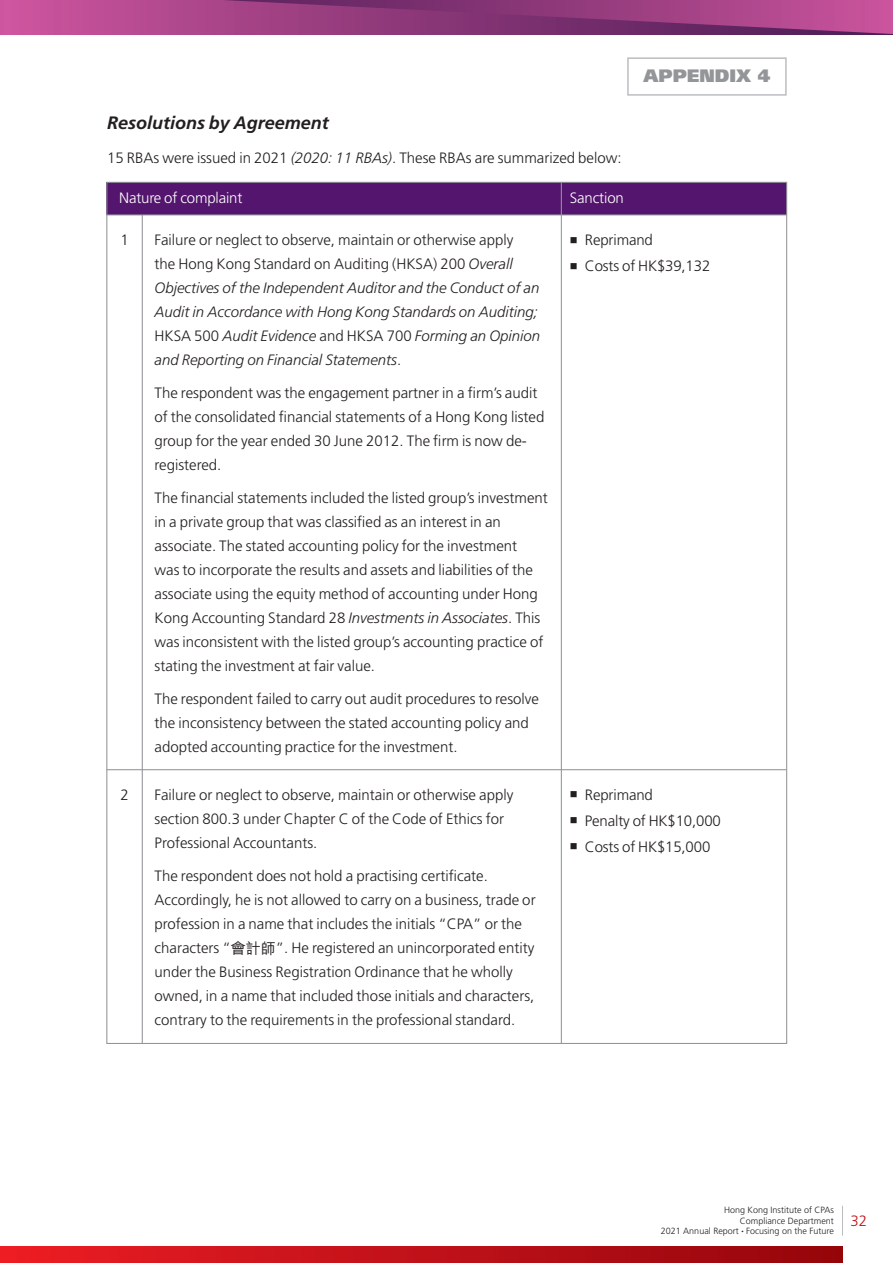
<style>
.page{position:relative;width:893px;height:1263px;background:#fff}
.page>*{position:absolute;margin:0;border:0;box-sizing:border-box;transform-origin:0 0}
.t1{font:italic 700 18px "Frutiger";color:#231f20}
.t2{font:900 18px "Frutiger";color:#939598}
.t3{font:300 15px/24px "Frutiger";color:#231f20}
.t4{font:italic 300 15px/24px "Frutiger";color:#231f20}
.t5{font:300 15px "Frutiger";letter-spacing:-.01em;color:#fff}
.t6{font:300 15px "Frutiger";color:#be1119}
.t7{font:300 9px/10.5px "Frutiger";color:#231f20;text-align:right}
.s1{font-style:italic}
.s2{font-style:normal}
.s3{font-family:"M Hei Medium HKSCS";font-weight:400}
</style>
<div class="page">
<div style="left:0;top:0;width:893px;height:34px;background:#ab468a"></div>
<svg style="left:225px;top:0;width:668px;height:34px"></svg>
<svg style="left:0;top:0;width:193px;height:35px"></svg>
<div style="left:0;top:1246px;width:842px;height:17px;background:linear-gradient(to right,#ec1d25,#94050c)"></div>
<div style="left:627px;top:57px;width:160px;height:39px;border:2px solid #bcbdc0"></div>
<svg style="left:842px;top:1206px;width:1px;height:29px"></svg>
<div style="left:107px;top:182px;width:680px;height:33px;background:#53156d"></div>
<hr style="left:561px;top:182px;width:1px;height:861px;background:#939598">
<hr style="left:106px;top:214px;width:681px;height:1px;background:#939598">
<hr style="left:142px;top:215px;width:1px;height:829px;background:#939598">
<hr style="left:107px;top:769px;width:679px;height:1px;background:#939598">
<p class="t1" style="left:107px;top:112px;width:223px">Resolutions by Agreement</p>
<p class="t3" style="left:107px;top:146px;width:516px">15 RBAs were issued in 2021 <span class="s1">(2020: 11 RBAs)</span>. These RBAs are summarized below:</p>
<p class="t5" style="left:119px;top:189px;width:125px">Nature of complaint</p>
<p class="t5" style="left:570px;top:189px;width:55px">Sanction</p>
<p class="t2" style="left:643px;top:65px;width:128px">APPENDIX 4</p>
<p class="t3" style="left:120px;top:228px;width:10px">1</p>
<p class="t3" style="left:120px;top:783px;width:10px">2</p>
<p class="t4" style="left:154px;top:228px;width:387px"><span class="s2">Failure or neglect to observe, maintain or otherwise apply<br>the Hong Kong Standard on Auditing (HKSA) 200</span> Overall Objectives of the Independent Auditor and the Conduct of an Audit in Accordance with Hong Kong Standards on Auditing; <span class="s2">HKSA 500</span> Audit Evidence <span class="s2">and HKSA 700</span> Forming an Opinion and Reporting on Financial Statements<span class="s2">.</span></p>
<p class="t3" style="left:154px;top:381px;width:391px">The respondent was the engagement partner in a firm’s audit of the consolidated financial statements of a Hong Kong listed group for the year ended 30 June 2012. The firm is now de&shy;registered.</p>
<p class="t3" style="left:154px;top:486px;width:395px">The financial statements included the listed group’s investment in a private group that was classified as an interest in an associate. The stated accounting policy for the investment<br>was to incorporate the results and assets and liabilities of the associate using the equity method of accounting under Hong Kong Accounting Standard 28 <span class="s1">Investments in Associates</span>. This was inconsistent with the listed group’s accounting practice of stating the investment at fair value.</p>
<p class="t3" style="left:154px;top:687px;width:386px">The respondent failed to carry out audit procedures to resolve the inconsistency between the stated accounting policy and adopted accounting practice for the investment.</p>
<p class="t3" style="left:154px;top:783px;width:360px">Failure or neglect to observe, maintain or otherwise apply section 800.3 under Chapter C of the Code of Ethics for<br>Professional Accountants.</p>
<p class="t3" style="left:154px;top:864px;width:383px">The respondent does not hold a practising certificate.<br>Accordingly, he is not allowed to carry on a business, trade or profession in a name that includes the initials “CPA” or the characters “<span class="s3">會計師</span>”. He registered an unincorporated entity under the Business Registration Ordinance that he wholly owned, in a name that included those initials and characters, contrary to the requirements in the professional standard.</p>
<p class="t3" style="left:570px;top:228px;width:84px">■ Reprimand</p>
<p class="t3" style="left:570px;top:254px;width:142px">■ Costs of HK$39,132</p>
<p class="t3" style="left:570px;top:783px;width:84px">■ Reprimand</p>
<p class="t3" style="left:570px;top:809px;width:152px">■ Penalty of HK$10,000</p>
<p class="t3" style="left:570px;top:834px;width:142px">■ Costs of HK$15,000</p>
<p class="t7" style="left:661px;top:1205px;width:175px">Hong Kong Institute of CPAs<br>Compliance Department<br>2021 Annual Report <sup>•</sup> Focusing on the Future</p>
<p class="t6" style="left:850px;top:1212px;width:18px">32</p>
</div>
